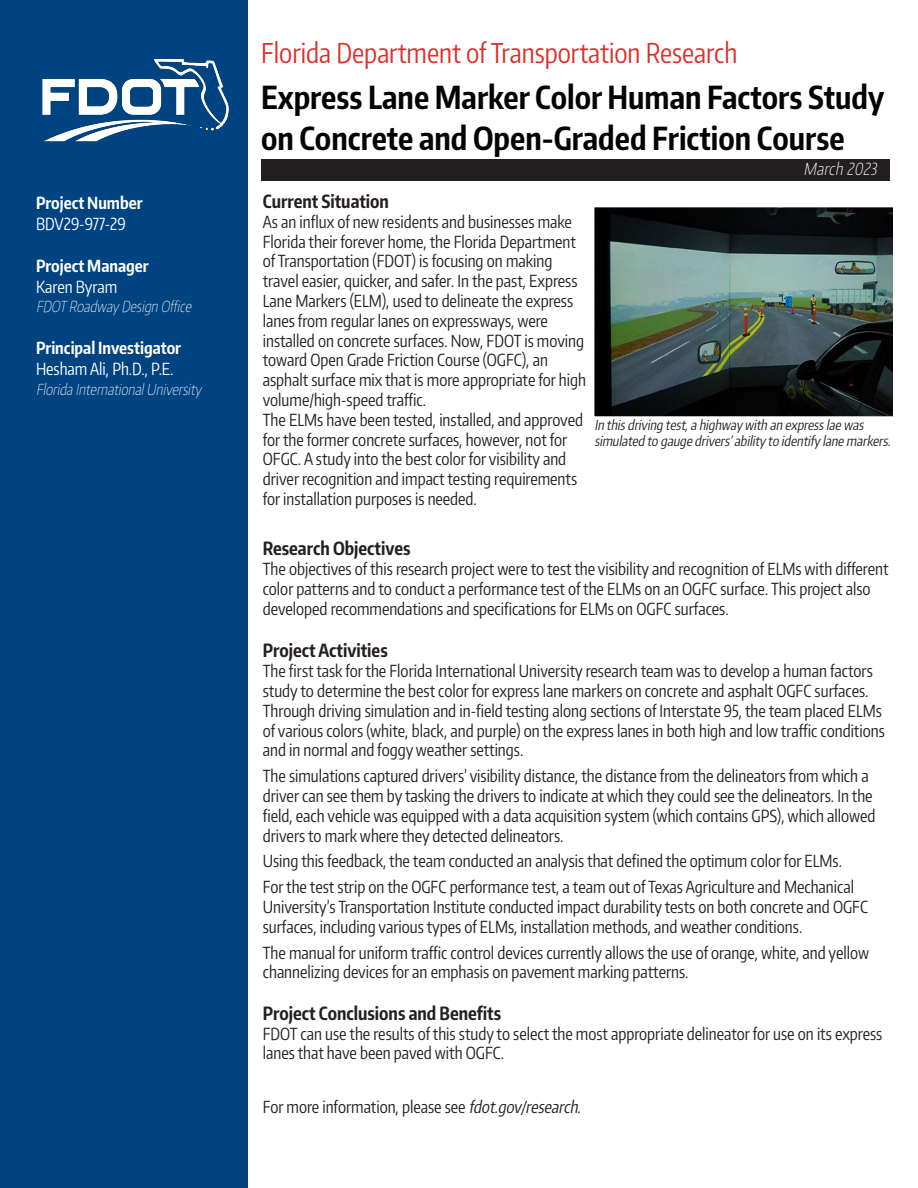
<style>
.page{position:relative;width:918px;height:1188px;background:#fff}
.page>*{position:absolute;margin:0;border:0;box-sizing:border-box;transform-origin:0 0}
.t1{font:700 31.5px/40.5px "Encode Sans Compressed";color:#040503}
.t2{font:27px "Encode Sans Compressed";color:#dd2f2b}
.t3{font:700 18px "Encode Sans Compressed";color:#231f20}
.t4{font:16.5px/19.8px "Encode Sans Compressed";color:#231f20}
.t5{font:700 16.5px "Encode Sans Compressed";color:#fff}
.t6{font:16.5px "Encode Sans Compressed";color:#fff}
.t7{font:italic 200 16.5px "Encode Sans Compressed";color:#fff}
.t8{font:italic 100 15px "Encode Sans Compressed";color:#fff}
.t9{font:italic 13.5px/16.2px "Encode Sans Compressed";color:#231f20}
.s1{font-style:italic}
</style>
<div class="page">
<div style="left:0;top:0;width:248px;height:1188px;background:#004381"></div>
<img style="left:42px;top:58px;width:187px;height:84px">
<div style="left:262px;top:159px;width:628px;height:21px;background:#231f20"></div>
<img style="left:594px;top:207px;width:299px;height:209px">
<p class="t5" style="left:36px;top:192px;width:108px">Project Number</p>
<p class="t6" style="left:36px;top:213px;width:91px">BDV29-977-29</p>
<p class="t5" style="left:36px;top:255px;width:114px">Project Manager</p>
<p class="t6" style="left:36px;top:276px;width:83px">Karen Byram</p>
<p class="t8" style="left:36px;top:297px;width:160px">FDOTRoadwayDesign Office</p>
<p class="t5" style="left:36px;top:338px;width:147px">Principal Investigator</p>
<p class="t6" style="left:36px;top:359px;width:139px">Hesham Ali, Ph.D., P.E.</p>
<p class="t8" style="left:36px;top:380px;width:170px">Florida InternationalUniversity</p>
<p class="t2" style="left:261px;top:35px;width:478px">Florida Department of Transportation Research</p>
<p class="t1" style="left:261px;top:76px;width:625px">Express Lane Marker Color Human Factors Study on Concrete and Open-Graded Friction Course</p>
<p class="t7" style="left:803px;top:158px;width:78px">March 2023</p>
<h1 class="t3" style="left:263px;top:189px;width:128px">Current Situation</h1>
<p class="t4" style="left:263px;top:211px;width:325px">As an influx of new residents and businesses make Florida their forever home, the Florida Department of Transportation (FDOT) is focusing on making travel easier, quicker, and safer. In the past, Express Lane Markers (ELM), used to delineate the express lanes from regular lanes on expressways, were installed on concrete surfaces. Now, FDOT is moving toward Open Grade Friction Course (OGFC), an asphalt surface mix that is more appropriate for high volume/high-speed traffic.</p>
<p class="t4" style="left:263px;top:409px;width:322px">The ELMs have been tested, installed, and approved for the former concrete surfaces, however, not for OFGC. A study into the best color for visibility and driver recognition and impact testing requirements for installation purposes is needed.</p>
<h1 class="t3" style="left:263px;top:537px;width:149px">Research Objectives</h1>
<p class="t4" style="left:263px;top:559px;width:627px">The objectives of this research project were to test the visibility and recognition of ELMs with different color patterns and to conduct a performance test of the ELMs on an OGFC surface. This project also developed recommendations and specifications for ELMs on OGFC surfaces.</p>
<h1 class="t3" style="left:263px;top:639px;width:126px">Project Activities</h1>
<p class="t4" style="left:263px;top:661px;width:623px">The first task for the Florida International University research team was to develop a human factors study to determine the best color for express lane markers on concrete and asphalt OGFC surfaces.<br>Through driving simulation and in-field testing along sections of Interstate 95, the team placed ELMs of various colors (white, black, and purple) on the express lanes in both high and low traffic conditions and in normal and foggy weather settings.</p>
<p class="t4" style="left:263px;top:766px;width:614px">The simulations captured drivers’ visibility distance, the distance from the delineators from which a driver can see them by tasking the drivers to indicate at which they could see the delineators. In the field, each vehicle was equipped with a data acquisition system (which contains GPS), which allowed drivers to mark where they detected delineators.</p>
<p class="t4" style="left:263px;top:851px;width:581px">Using this feedback, the team conducted an analysis that defined the optimum color for ELMs.</p>
<p class="t4" style="left:263px;top:877px;width:607px">For the test strip on the OGFC performance test, a team out of Texas Agriculture and Mechanical<br>University’s Transportation Institute conducted impact durability tests on both concrete and OGFC surfaces, including various types of ELMs, installation methods, and weather conditions.</p>
<p class="t4" style="left:263px;top:942px;width:608px">The manual for uniform traffic control devices currently allows the use of orange, white, and yellow channelizing devices for an emphasis on pavement marking patterns.</p>
<h1 class="t3" style="left:263px;top:1001px;width:240px">Project Conclusions and Benefits</h1>
<p class="t4" style="left:263px;top:1023px;width:621px">FDOT can use the results of this study to select the most appropriate delineator for use on its express lanes that have been paved with OGFC.</p>
<p class="t4" style="left:263px;top:1096px;width:320px">For more information, please see <span class="s1">fdot.gov/research</span>.</p>
<p class="t9" style="left:594px;top:416px;width:300px">In thisdriving test,a highwaywith an expresslae was simulated to gauge drivers’abilityto identifylane markers.</p>
</div>
